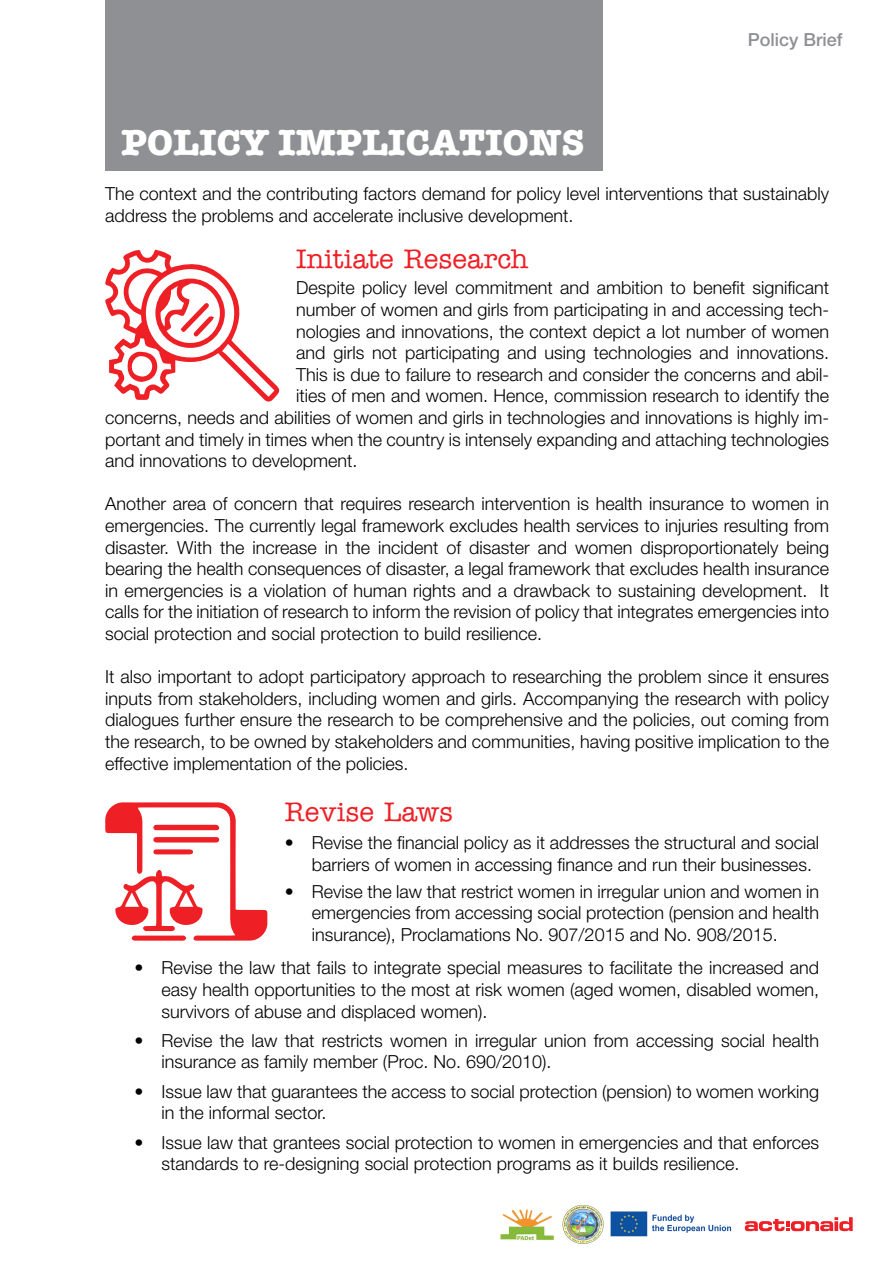
<style>
.page{position:relative;width:893px;height:1263px;background:#fff}
.page>*{position:absolute;margin:0;border:0;box-sizing:border-box;transform-origin:0 0}
.t1{font:700 37.5px "American Typewriter";color:#fff}
.t2{font:500 27px "American Typewriter Std";color:#ee2026}
.t3{font:300 18px/21.6px "Helvetica Neue";color:#000}
.t4{font:500 18px "Helvetica Neue";color:#8f9094}
</style>
<div class="page">
<div style="left:105px;top:0;width:498px;height:170px;background:#8f9094"></div>
<svg style="left:105px;top:250px;width:175px;height:152px"></svg>
<svg style="left:105px;top:802px;width:163px;height:139px"></svg>
<svg style="left:745px;top:1217px;width:108px;height:14px"></svg>
<img style="left:610px;top:1211px;width:122px;height:26px">
<img style="left:563px;top:1205px;width:41px;height:39px">
<img style="left:500px;top:1209px;width:54px;height:32px">
<p class="t4" style="left:748px;top:25px;width:96px">Policy Brief</p>
<p class="t1" style="left:121px;top:120px;width:465px">POLICY IMPLICATIONS</p>
<p class="t3" style="left:105px;top:182px;width:725px">The context and the contributing factors demand for policy level interventions that sustainably address the problems and accelerate inclusive development.</p>
<p class="t2" style="left:296px;top:244px;width:233px">Initiate Research</p>
<p class="t3" style="left:296px;top:276px;width:534px">Despite policy level commitment and ambition to benefit significant</p>
<p class="t3" style="left:296px;top:298px;width:534px">number of women and girls from participating in and accessing tech-</p>
<p class="t3" style="left:296px;top:319px;width:534px">nologies and innovations, the context depict a lot number of women</p>
<p class="t3" style="left:296px;top:341px;width:534px">and girls not participating and using technologies and innovations.</p>
<p class="t3" style="left:296px;top:362px;width:534px">This is due to failure to research and consider the concerns and abil-</p>
<p class="t3" style="left:296px;top:384px;width:534px">ities of men and women. Hence, commission research to identify the</p>
<p class="t3" style="left:105px;top:406px;width:725px">concerns, needs and abilities of women and girls in technologies and innovations is highly im-</p>
<p class="t3" style="left:105px;top:427px;width:725px">portant and timely in times when the country is intensely expanding and attaching technologies</p>
<p class="t3" style="left:105px;top:449px;width:254px">and innovations to development.</p>
<p class="t3" style="left:105px;top:492px;width:725px;text-align:justify">Another area of concern that requires research intervention is health insurance to women in emergencies. The currently legal framework excludes health services to injuries resulting from disaster. With the increase in the incident of disaster and women disproportionately being bearing the health consequences of disaster, a legal framework that excludes health insurance in emergencies is a violation of human rights and a drawback to sustaining development. It calls for the initiation of research to inform the revision of policy that integrates emergencies into social protection and social protection to build resilience.</p>
<p class="t3" style="left:105px;top:665px;width:725px;text-align:justify">It also important to adopt participatory approach to researching the problem since it ensures inputs from stakeholders, including women and girls. Accompanying the research with policy dialogues further ensure the research to be comprehensive and the policies, out coming from the research, to be owned by stakeholders and communities, having positive implication to the effective implementation of the policies.</p>
<p class="t2" style="left:285px;top:797px;width:170px">Revise Laws</p>
<p class="t3" style="left:312px;top:831px;width:509px;text-indent:-27px">• Revise the financial policy as it addresses the structural and social barriers of women in accessing finance and run their businesses.</p>
<p class="t3" style="left:312px;top:879px;width:509px;text-align:justify;text-indent:-27px">• Revise the law that restrict women in irregular union and women in emergencies from accessing social protection (pension and health insurance), Proclamations No. 907/2015 and No. 908/2015.</p>
<p class="t3" style="left:162px;top:956px;width:659px;text-align:justify;text-indent:-27px">• Revise the law that fails to integrate special measures to facilitate the increased and easy health opportunities to the most at risk women (aged women, disabled women, survivors of abuse and displaced women).</p>
<p class="t3" style="left:162px;top:1028px;width:659px;text-indent:-27px">• Revise the law that restricts women in irregular union from accessing social health insurance as family member (Proc. No. 690/2010).</p>
<p class="t3" style="left:162px;top:1079px;width:659px;text-indent:-27px">• Issue law that guarantees the access to social protection (pension) to women working in the informal sector.</p>
<p class="t3" style="left:162px;top:1130px;width:659px;text-indent:-27px">• Issue law that grantees social protection to women in emergencies and that enforces standards to re-designing social protection programs as it builds resilience.</p>
</div>
